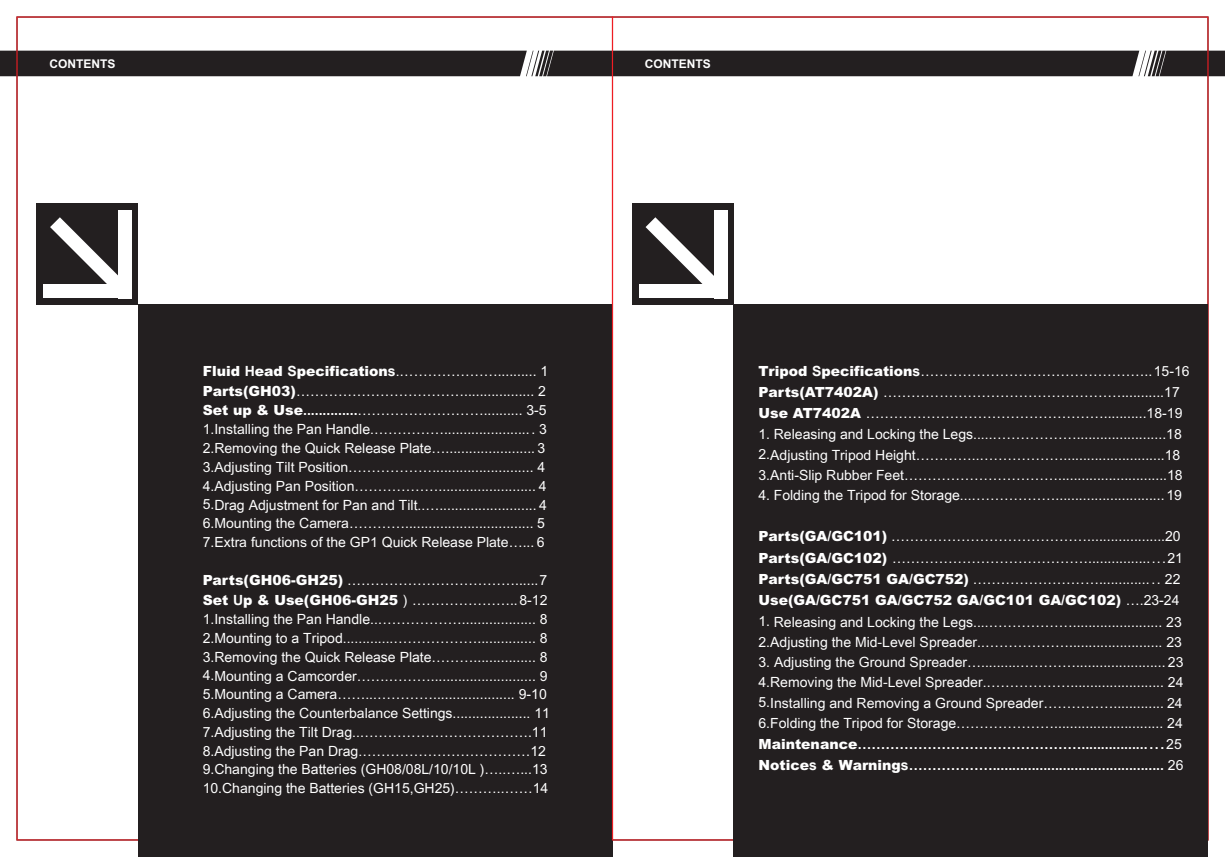
<style>
.page{position:relative;width:1225px;height:857px;background:#fff}
.page>*{position:absolute;margin:0;border:0;box-sizing:border-box;transform-origin:0 0}
.t1{font:14px/18.8px "Arial Unicode MS";color:#fff}
.t2{font:14px/21.4px "Arial";color:#fff}
.t3{font:700 14px/21.6px "Arial";color:#fff}
.t4{font:900 14px "Arial";color:#fff}
.t5{font:700 12px "Arial";color:#fff}
.s1{font-weight:700}
.s2{font-family:"Arial Unicode MS";font-weight:400}
.s3{font-family:"Arial";font-weight:900}
.s4{font-family:"Arial";font-weight:700}
.s5{font-weight:900}
.s6{font-weight:400}
.s7{font-style:inherit}
</style>
<div class="page">
<div style="left:138px;top:304px;width:474px;height:552px;background:#231f20"></div>
<div style="left:37px;top:203px;width:101px;height:101px;background:#231f20"></div>
<div style="left:118px;top:210px;width:14px;height:88px;background:#fff"></div>
<svg style="left:50px;top:217px;width:68px;height:67px"></svg>
<div style="left:44px;top:284px;width:88px;height:14px;background:#fff"></div>
<div style="left:0;top:51px;width:1225px;height:25px;background:#231f20"></div>
<div style="left:733px;top:304px;width:475px;height:552px;background:#231f20"></div>
<div style="left:632px;top:203px;width:101px;height:101px;background:#231f20"></div>
<div style="left:713px;top:210px;width:14px;height:88px;background:#fff"></div>
<svg style="left:645px;top:217px;width:69px;height:67px"></svg>
<div style="left:639px;top:284px;width:88px;height:14px;background:#fff"></div>
<p class="t5" style="left:49px;top:59px;width:67px">CONTENTS</p>
<p class="t5" style="left:645px;top:59px;width:67px">CONTENTS</p>
<p class="t4" style="left:203px;top:365px;width:347px">Fluid <span class="s1">H</span>ead <span class="s1">S</span>pecification<span class="s1">s</span><span class="s2">.………………….......... 1</span></p>
<p class="t1" style="left:203px;top:382px;width:346px"><span class="s3">Parts(GH03)</span>……………………………….................. 2<br><span class="s3">Set up &amp; Use</span><span class="s4">..............</span>……………………….......... 3-5<br>1.Installing the Pan Handle.……………....................... 3<br>2.Removing the Quick Release Plate…....................... 3<br>3.Adjusting Tilt Position……………….......................... 4<br>4.Adjusting Pan Position………………......................... 4<br>5.Drag Adjustment for Pan and Tilt..…......................... 4<br>6.Mounting the Camera…………................................. 5<br>7.Extra functions of the GP1 Quick Release Plate…... 6</p>
<p class="t1" style="left:203px;top:571px;width:346px"><span class="s3">Parts(GH06-GH25)</span> ………………………………......7</p>
<p class="t4" style="left:203px;top:594px;width:346px">Set <span class="s1">U</span>p &amp; Use(GH06-GH25<span class="s2">）………………….. 8-12</span></p>
<p class="t1" style="left:203px;top:610px;width:349px">1.Installing the Pan Handle..………………................... 8<br>2.Mounting to a Tripod.............………………............... 8<br>3.Removing the Quick Release Plate………................ 8<br>4.Mounting a Camcorder…….………........................... 9<br>5.Mounting a Camera……...…………..................... 9-10<br>6.Adjusting the Counterbalance Settings.................... 11<br>7.Adjusting the Tilt Drag..……………………………….11<br>8.Adjusting the Pan Drag.………………………………12<br>9.Changing the Batteries (GH08/08L/10/10L )…..…...13<br>10.Changing the Batteries (GH15,GH25)………..……14</p>
<p class="t2" style="left:758px;top:361px;width:432px"><span class="s5">Tripod</span> <span class="s1">S</span><span class="s5">pecification</span><span class="s1">s</span>…………………………………………..15-16<br><span class="s5">Parts(AT7402A)</span> ……………………………………………...........17<br><span class="s5">Use AT7402A</span> ……………………………………………...........18-19</p>
<p class="t1" style="left:758px;top:425px;width:426px;line-height:20.4px">1. Releasing and Locking the Legs.....……………….......................18<br>2.Adjusting Tripod Height…………..………………..........................18<br>3.Anti-Slip Rubber Feet……………………………............................18</p>
<p class="t1" style="left:758px;top:486px;width:425px">4. Folding the Tripod for Storage...………………............................19</p>
<p class="t2" style="left:758px;top:526px;width:426px"><span class="s5">Parts(GA/GC101)</span> ……………………………………....................20<br><span class="s5">Parts(GA/GC102)</span> ……………………………………...................21<br><span class="s5">Parts(GA/GC751 GA/GC752)</span> ………………………............... 22<br><span class="s5">Use(GA/GC751 GA/GC752 GA/GC101 GA/GC102)</span> ….23-24</p>
<p class="t1" style="left:758px;top:612px;width:425px;line-height:20px">1. Releasing and Locking the Legs....………………....................... 23<br>2.Adjusting the Mid-Level Spreader..………………........................ 23</p>
<p class="t1" style="left:758px;top:652px;width:426px;line-height:20.2px;text-align:justify">3. Adjusting the Ground Spreader…..........…………....................... 23<br>4.Removing the Mid-Level Spreader.………………........................ 24<br>5.Installing and Removing a Ground Spreader……………............. 24<br>6.Folding the Tripod for Storage…………………............................ 24</p>
<p class="t3" style="left:758px;top:733px;width:426px"><span class="s5">Maintenance</span>…………………………………………....................<span class="s6">25<br></span><span class="s5">Notice</span><span class="s7">s</span> <span class="s5">&amp; Warning</span><span class="s7">s</span>………………............................................ <span class="s6">26</span></p>
</div>
